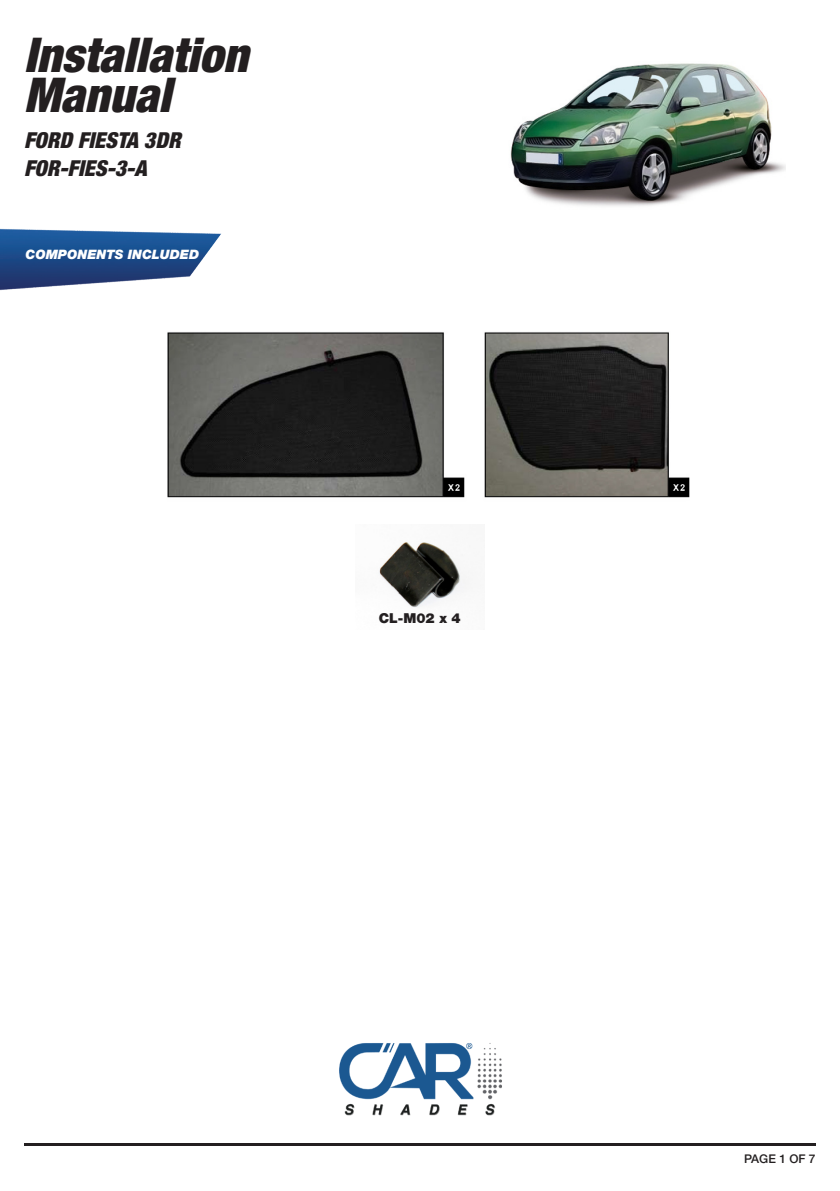
<style>
.page{position:relative;width:840px;height:1191px;background:#fff}
.page>*{position:absolute;margin:0;border:0;box-sizing:border-box;transform-origin:0 0}
.t1{font:italic 900 condensed 48px/40px "Helvetica Neue LT Std";color:#231f20}
.t2{font:italic 900 condensed 22px "Helvetica Neue LT Std";color:#231f20}
.t3{font:900 13.8px "Helvetica Neue LT Std";color:#231f20}
.t4{font:italic 900 13px "Helvetica Neue LT Std";color:#fff}
.t5{font:500 12px "Helvetica Neue LT Std";color:#231f20}
</style>
<div class="page">
<img style="left:510px;top:63px;width:274px;height:143px">
<img style="left:0;top:228px;width:221px;height:63px">
<img style="left:167px;top:332px;width:523px;height:166px">
<img style="left:379px;top:542px;width:88px;height:66px">
<img style="left:339px;top:1043px;width:163px;height:73px">
<hr style="left:24px;top:1143px;width:791px;height:2px;background:#231f20">
<p class="t1" style="left:24px;top:35px;width:226px">Installation<br>Manual</p>
<p class="t2" style="left:24px;top:126px;width:158px">FORD FIESTA 3DR</p>
<p class="t2" style="left:24px;top:154px;width:124px">FOR-FIES-3-A</p>
<p class="t4" style="left:25px;top:246px;width:175px">COMPONENTS INCLUDED</p>
<p class="t3" style="left:378px;top:609px;width:83px">CL-M02 x 4</p>
<p class="t5" style="left:743px;top:1152px;width:73px">PAGE 1 OF 7</p>
</div>
